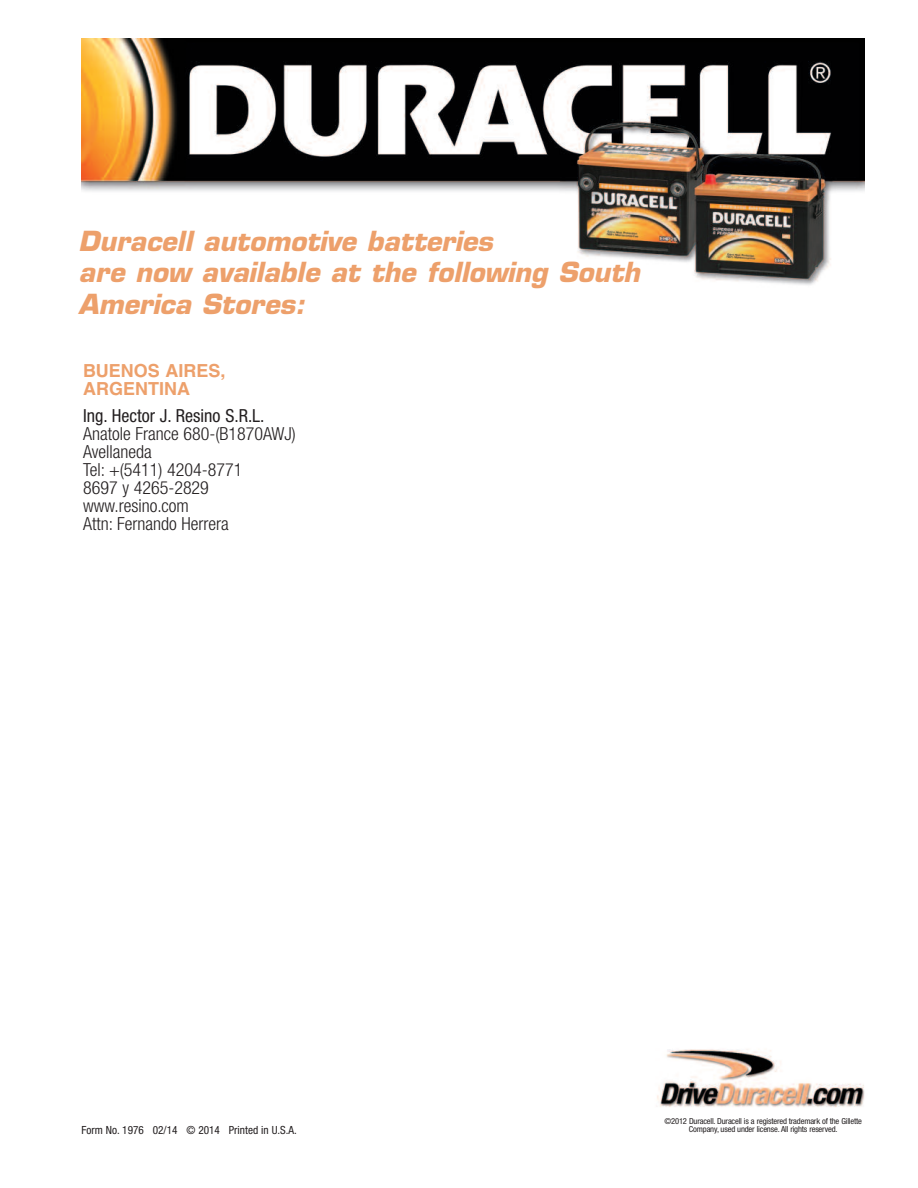
<style>
.page{position:relative;width:918px;height:1188px;background:#fff}
.page>*{position:absolute;margin:0;border:0;box-sizing:border-box;transform-origin:0 0}
.t1{font:italic 700 27px/31.5px "Eurostile";color:#eda06b}
.t2{font:300 condensed 18px/18px "Helvetica Neue";color:#231f20}
.t3{font:condensed 18px "Helvetica Neue";color:#231f20}
.t4{font:700 18px/18px "Helvetica";color:#eda06b}
.t5{font:condensed 11.25px "Helvetica Neue";color:#231f20}
.t6{font:condensed 8.25px/8.2px "Helvetica Neue";letter-spacing:-.02em;color:#231f20;text-align:center;scale:1.04 1}
</style>
<div class="page">
<img style="left:82px;top:39px;width:783px;height:246px">
<img style="left:657px;top:1049px;width:208px;height:58px">
<h1 class="t1" style="left:79px;top:228px;width:563px">Duracell automotive batteries<br>are now available at the following South<br>America Stores:</h1>
<p class="t4" style="left:83px;top:364px;width:144px">BUENOS AIRES,<br>ARGENTINA</p>
<p class="t3" style="left:83px;top:410px;width:183px">Ing. Hector J. Resino S.R.L.</p>
<p class="t2" style="left:83px;top:427px;width:214px">Anatole France 680-(B1870AWJ)<br>Avellaneda<br>Tel: +(5411) 4204-8771<br>8697 y 4265-2829 www.resino.com<br>Attn: Fernando Herrera</p>
<p class="t5" style="left:82px;top:1126px;width:217px">Form No. 1976 02/14 © 2014 Printed in U.S.A.</p>
<p class="t6" style="left:665px;top:1117px;width:191px">©2012 Duracell. Duracell is a registered trademark of the Gillette<br>Company, used under license. All rights reserved.</p>
</div>
